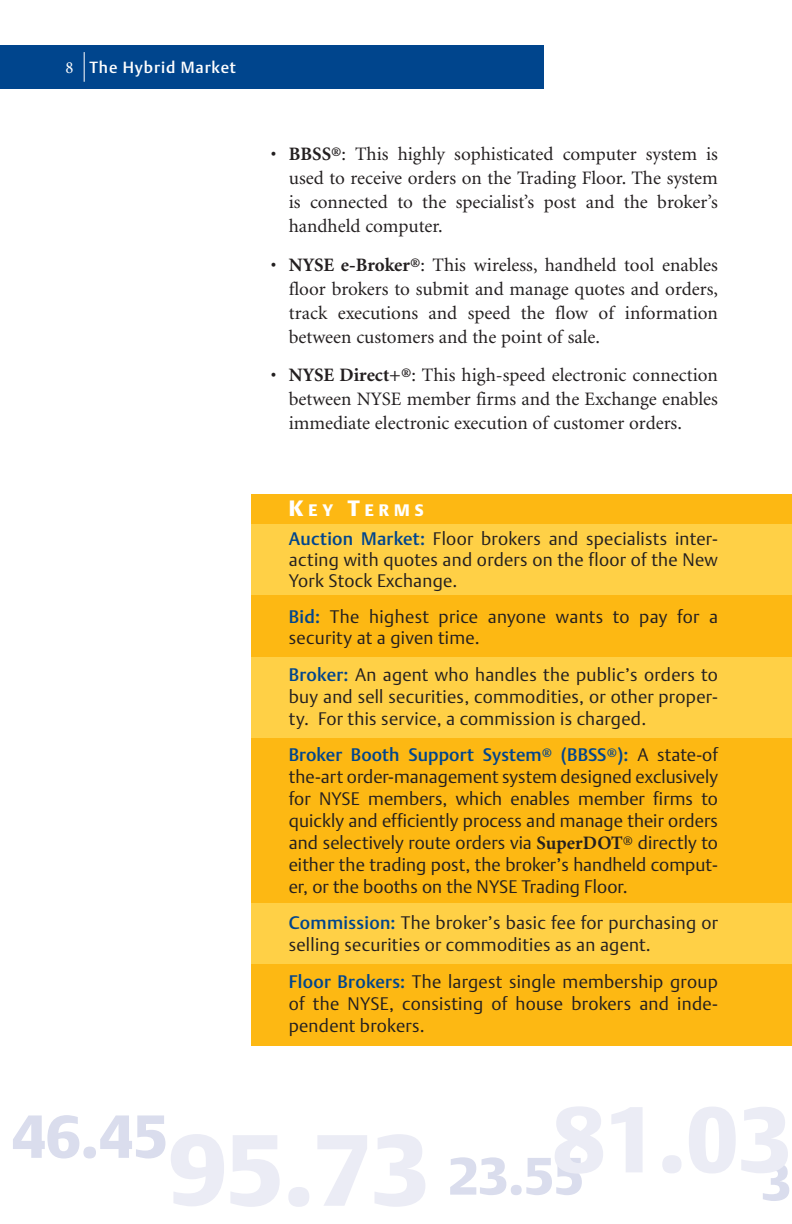
<style>
.page{position:relative;width:792px;height:1224px;background:#fff}
.page>*{position:absolute;margin:0;border:0;box-sizing:border-box;transform-origin:0 0}
.t1{font:60px "DTL Argo T Black";color:#dadded}
.t2{font:52px "DTL Argo T Black";color:#dadded}
.t3{font:19px/24px "Minion";color:#231f20;text-align:justify}
.t4{font:18px/22px "DTL Argo T Light";letter-spacing:.015em;color:#231f20;text-align:justify}
.t5{font:18px "DTL Argo T Medium";letter-spacing:.005em;color:#00458d}
.t6{font:16.4px "DTL Argo T Black";letter-spacing:.31em;color:#fff}
.t7{font:16px "DTL Argo T Medium";letter-spacing:.055em;color:#fff}
.s1{font-family:"Minion Exp";font-size:18px}
.s2{font-weight:700}
.s3{font-size:22px}
.s4{font-family:"DTL Argo T Medium";color:#00458d}
.s5{font-family:"Minion";font-weight:700;font-size:19px}
.s6{font-family:"DTL Argo T Light";color:#231f20}
.s7{font-family:"Minion";font-size:19px}
</style>
<div class="page">
<div style="left:252px;top:516px;width:540px;height:527px;background:#ffd046"></div>
<div style="left:252px;top:595px;width:540px;height:62px;background:#fdb813"></div>
<div style="left:252px;top:738px;width:540px;height:165px;background:#fdb813"></div>
<div style="left:252px;top:964px;width:540px;height:81px;background:#fdb813"></div>
<div style="left:252px;top:494px;width:540px;height:30px;background:#fdb813"></div>
<div style="left:0;top:46px;width:543px;height:43px;background:#00458d"></div>
<hr style="left:84px;top:52px;width:1px;height:30px;background:#fff">
<p class="t7" style="left:66px;top:60px;width:172px"><span class="s1">8</span> The Hybrid Market</p>
<h1 class="t1" style="left:12px;top:1111px;width:158px">46.45</h1>
<p class="t3" style="left:289px;top:144px;width:431px;text-indent:-18px">• <span class="s2">BBSS®</span>: This highly sophisticated computer system is used to receive orders on the Trading Floor. The system is connected to the specialist’s post and the broker’s handheld computer.</p>
<p class="t3" style="left:289px;top:254px;width:431px;text-indent:-18px">• <span class="s2">NYSE e-Broker®</span>: This wireless, handheld tool enables floor brokers to submit and manage quotes and orders, track executions and speed the flow of information between customers and the point of sale.</p>
<p class="t3" style="left:289px;top:365px;width:431px;text-indent:-18px">• <span class="s2">NYSE Direct+®</span>: This high-speed electronic connection between NYSE member firms and the Exchange enables immediate electronic execution of customer orders.</p>
<p class="t6" style="left:289px;top:503px;width:136px"><span class="s3">K</span>EY <span class="s3">T</span>ERMS</p>
<p class="t4" style="left:289px;top:529px;width:431px;line-height:21.2px"><span class="s4">Auction Market:</span> Floor brokers and specialists inter&shy;acting with quotes and orders on the floor of the New York Stock Exchange.</p>
<p class="t4" style="left:289px;top:607px;width:431px;line-height:21.2px"><span class="s4">Bid:</span> The highest price anyone wants to pay for a security at a given time.</p>
<p class="t4" style="left:289px;top:665px;width:431px"><span class="s4">Broker:</span> An agent who handles the public’s orders to buy and sell securities, commodities, or other proper&shy;ty. For this service, a commission is charged.</p>
<p class="t5" style="left:289px;top:747px;width:431px">Broker Booth Support System<span class="s5">®</span> (BBSS<span class="s5">®</span>): <span class="s6">A state-of</span></p>
<p class="t4" style="left:289px;top:767px;width:431px">the-art order-management system designed exclusively for NYSE members, which enables member firms to quickly and efficiently process and manage their orders and selectively route orders via <span class="s5">SuperDOT</span><span class="s7">®</span> directly to either the trading post, the broker’s handheld comput&shy;er, or the booths on the NYSE Trading Floor.</p>
<p class="t4" style="left:289px;top:913px;width:431px"><span class="s4">Commission:</span> The broker’s basic fee for purchasing or selling securities or commodities as an agent.</p>
<p class="t4" style="left:289px;top:972px;width:431px"><span class="s4">Floor Brokers:</span> The largest single membership group of the NYSE, consisting of house brokers and inde&shy;pendent brokers.</p>
<h2 class="t2" style="left:449px;top:1154px;width:137px">23.55</h2>
<h2 class="t2" style="left:761px;top:1160px;width:31px">3</h2>
</div>
